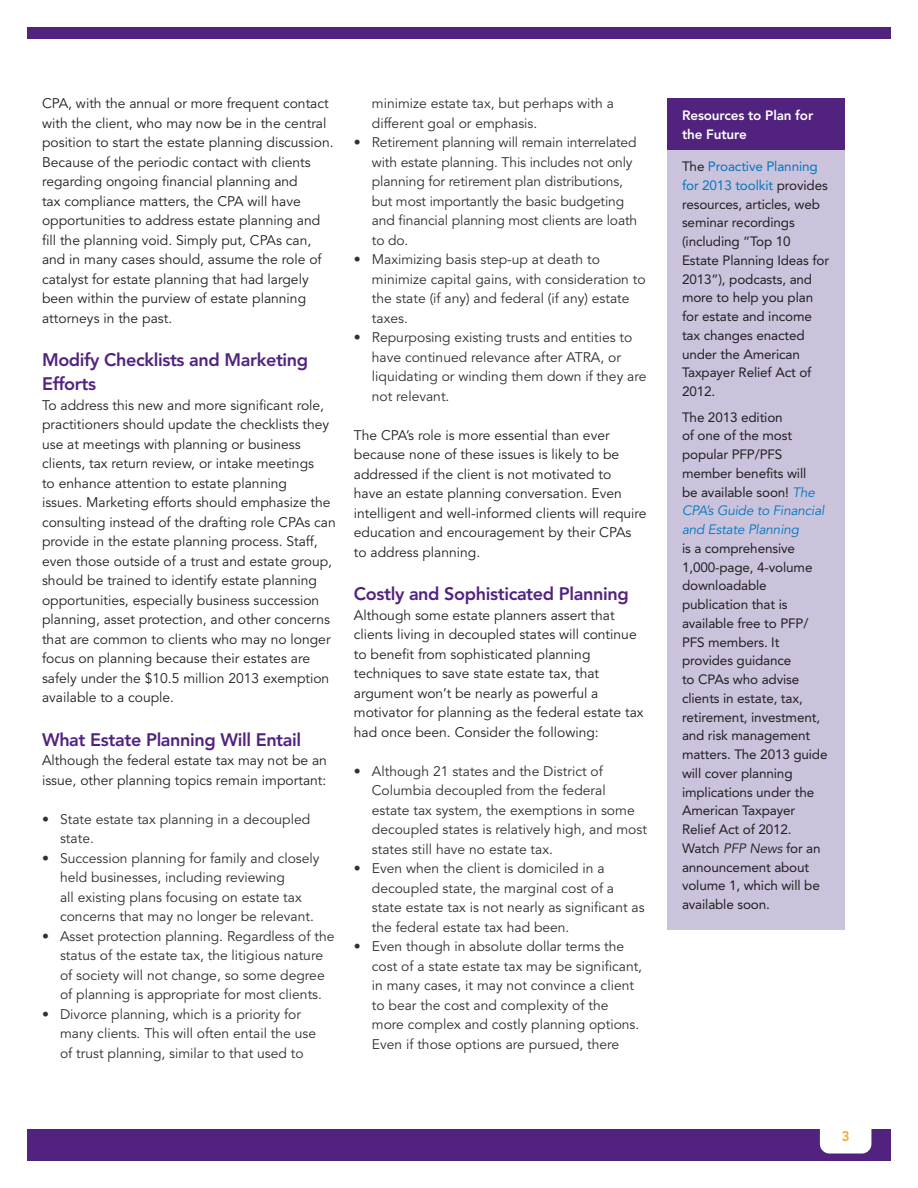
<style>
.page{position:relative;width:918px;height:1188px;background:#fff}
.page>*{position:absolute;margin:0;border:0;box-sizing:border-box;transform-origin:0 0}
.t1{font:800 18px/24px "Avenir";letter-spacing:-.02em;color:#52227f}
.t2{font:13.8px/19.5px "Avenir";color:#231f20}
.t3{font:13.8px/19.5px "Avenir";color:#312f30}
.t4{font:800 13.8px "Avenir";color:#faa633}
.t5{font:13.5px/18.8px "Avenir";letter-spacing:-.01em;color:#231f20}
.t6{font:800 13.5px/18.8px "Avenir";letter-spacing:-.01em;color:#fff}
.s1{color:#0077c0}
.s2{font-style:italic;color:#0077c0}
.s3{font-style:italic}
</style>
<div class="page">
<div style="left:27px;top:27px;width:864px;height:12px;background:#52227f"></div>
<div style="left:27px;top:1129px;width:864px;height:32px;background:#52227f"></div>
<svg style="left:820px;top:1129px;width:51px;height:25px"></svg>
<div style="left:667px;top:98px;width:178px;height:832px;background:#cbc2dc"></div>
<div style="left:667px;top:98px;width:178px;height:51px;background:#52227f"></div>
<p class="t2" style="left:42px;top:94px;width:293px">CPA, with the annual or more frequent contact with the client, who may now be in the central position to start the estate planning discussion.<br>Because of the periodic contact with clients regarding ongoing financial planning and<br>tax compliance matters, the CPA will have opportunities to address estate planning and fill the planning void. Simply put, CPAs can, and in many cases should, assume the role of catalyst for estate planning that had largely been within the purview of estate planning attorneys in the past.</p>
<h1 class="t1" style="left:42px;top:348px;width:268px">Modify Checklists and Marketing<br>Efforts</h1>
<p class="t2" style="left:42px;top:396px;width:295px">To address this new and more significant role, practitioners should update the checklists they use at meetings with planning or business clients, tax return review, or intake meetings<br>to enhance attention to estate planning<br>issues. Marketing efforts should emphasize the consulting instead of the drafting role CPAs can provide in the estate planning process. Staff, even those outside of a trust and estate group, should be trained to identify estate planning opportunities, especially business succession planning, asset protection, and other concerns that are common to clients who may no longer focus on planning because their estates are safely under the $10.5 million 2013 exemption available to a couple.</p>
<h1 class="t1" style="left:42px;top:728px;width:261px">What Estate Planning Will Entail</h1>
<p class="t2" style="left:42px;top:751px;width:286px">Although the federal estate tax may not be an issue, other planning topics remain important:</p>
<p class="t3" style="left:60px;top:810px;width:252px;text-indent:-18px">• State estate tax planning in a decoupled state.</p>
<p class="t3" style="left:60px;top:849px;width:261px;text-indent:-18px">• Succession planning for family and closely held businesses, including reviewing<br>all existing plans focusing on estate tax concerns that may no longer be relevant.</p>
<p class="t3" style="left:60px;top:927px;width:276px;text-indent:-18px">• Asset protection planning. Regardless of the status of the estate tax, the litigious nature of society will not change, so some degree of planning is appropriate for most clients.</p>
<p class="t3" style="left:60px;top:1005px;width:258px;text-indent:-18px">• Divorce planning, which is a priority for many clients. This will often entail the use of trust planning, similar to that used to</p>
<p class="t3" style="left:372px;top:94px;width:243px">minimize estate tax, but perhaps with a different goal or emphasis.</p>
<p class="t3" style="left:372px;top:133px;width:267px;text-indent:-18px">• Retirement planning will remain interrelated with estate planning. This includes not only planning for retirement plan distributions, but most importantly the basic budgeting and financial planning most clients are loath to do.</p>
<p class="t3" style="left:372px;top:250px;width:275px;text-indent:-18px">• Maximizing basis step-up at death to minimize capital gains, with consideration to the state (if any) and federal (if any) estate taxes.</p>
<p class="t3" style="left:372px;top:328px;width:276px;text-indent:-18px">• Repurposing existing trusts and entities to have continued relevance after ATRA, or liquidating or winding them down if they are not relevant.</p>
<p class="t2" style="left:354px;top:426px;width:294px">The CPA’s role is more essential than ever because none of these issues is likely to be addressed if the client is not motivated to<br>have an estate planning conversation. Even intelligent and well-informed clients will require education and encouragement by their CPAs to address planning.</p>
<h1 class="t1" style="left:354px;top:582px;width:276px">Costly and Sophisticated Planning</h1>
<p class="t2" style="left:354px;top:606px;width:291px">Although some estate planners assert that clients living in decoupled states will continue to benefit from sophisticated planning techniques to save state estate tax, that argument won’t be nearly as powerful a motivator for planning as the federal estate tax had once been. Consider the following:</p>
<p class="t3" style="left:372px;top:762px;width:277px;text-indent:-18px">• Although 21 states and the District of Columbia decoupled from the federal<br>estate tax system, the exemptions in some decoupled states is relatively high, and most states still have no estate tax.</p>
<p class="t3" style="left:372px;top:859px;width:274px;text-indent:-18px">• Even when the client is domiciled in a decoupled state, the marginal cost of a state estate tax is not nearly as significant as the federal estate tax had been.</p>
<p class="t3" style="left:372px;top:937px;width:272px;text-indent:-18px">• Even though in absolute dollar terms the cost of a state estate tax may be significant, in many cases, it may not convince a client to bear the cost and complexity of the more complex and costly planning options.<br>Even if those options are pursued, there</p>
<p class="t6" style="left:682px;top:106px;width:133px">Resources to Plan for the Future</p>
<p class="t5" style="left:682px;top:157px;width:149px">The <span class="s1">Proactive Planning for 2013 toolkit</span> provides resources, articles, web seminar recordings (including “Top 10<br>Estate Planning Ideas for<br>2013”), podcasts, and more to help you plan for estate and income tax changes enacted under the American<br>Taxpayer Relief Act of<br>2012.</p>
<p class="t5" style="left:682px;top:408px;width:144px">The 2013 edition<br>of one of the most popular PFP/PFS member benefits will be available soon! <span class="s2">The<br>CPA’s Guide to Financial and Estate Planning</span></p>
<p class="t5" style="left:682px;top:539px;width:147px">is a comprehensive<br>1,000-page, 4-volume downloadable publication that is available free to PFP/<br>PFS members. It provides guidance<br>to CPAs who advise clients in estate, tax, retirement, investment, and risk management matters. The 2013 guide will cover planning implications under the<br>American Taxpayer<br>Relief Act of 2012.<br>Watch <span class="s3">PFP News</span> for an announcement about volume 1, which will be available soon.</p>
<p class="t4" style="left:842px;top:1128px;width:10px">3</p>
</div>
